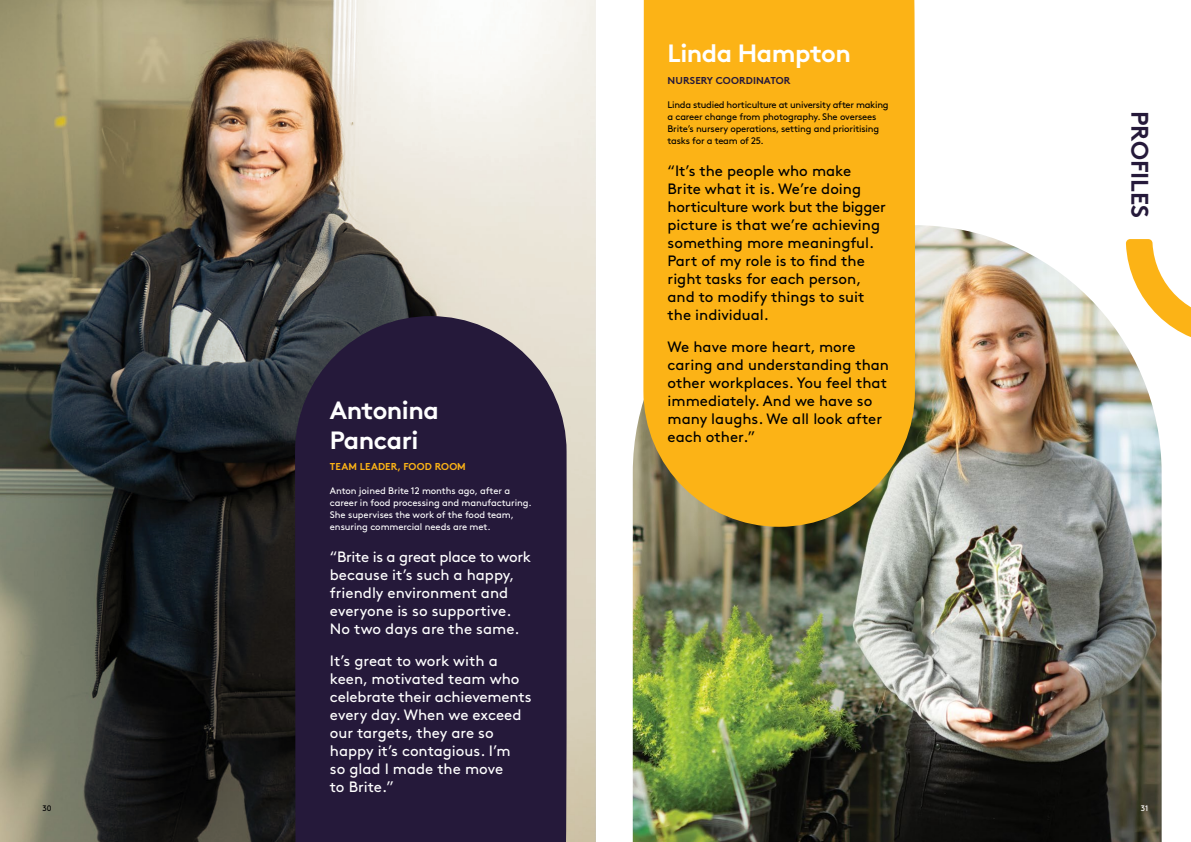
<style>
.page{position:relative;width:1191px;height:842px;background:#fff}
.page>*{position:absolute;margin:0;border:0;box-sizing:border-box;transform-origin:0 0}
.t1{font:700 25px/30px "Brown";letter-spacing:-.02em;color:#fff}
.t2{font:700 24px "Brown";color:#25193a}
.t3{font:15px/18px "Brown";color:#000}
.t4{font:15px/18px "Brown";color:#fff}
.t5{font:700 10px "Brown";letter-spacing:.005em;color:#fcb316}
.t6{font:700 10px "Brown";letter-spacing:.005em;color:#25193a}
.t7{font:9.5px/12px "Brown";letter-spacing:-.02em;color:#000}
.t8{font:9.5px/12px "Brown";letter-spacing:-.01em;color:#fff}
.t9{font:8px "Brown";color:#000}
.t10{font:8px "Brown";color:#fff}
</style>
<div class="page">
<img style="left:633px;top:225px;width:528px;height:617px">
<img style="left:0;top:0;width:596px;height:842px">
<svg style="left:294px;top:316px;width:273px;height:526px;background:#2a1f3d"></svg>
<svg style="left:642px;top:0;width:273px;height:527px;background:#f5b21f"></svg>
<svg style="left:1125px;top:239px;width:66px;height:106px"></svg>
<h1 class="t1" style="left:330px;top:393px;width:110px">Antonina<br>Pancari</h1>
<p class="t5" style="left:330px;top:459px;width:137px">TEAM LEADER, FOOD ROOM</p>
<p class="t8" style="left:330px;top:483px;width:203px">Anton joined Brite 12 months ago, after a career in food processing and manufacturing.<br>She supervises the work of the food team, ensuring commercial needs are met.</p>
<p class="t4" style="left:330px;top:546px;width:203px">“Brite is a great place to work because it’s such a happy, friendly environment and everyone is so supportive.<br>No two days are the same.</p>
<p class="t4" style="left:330px;top:650px;width:203px">It’s great to work with a keen, motivated team who celebrate their achievements every day. When we exceed our targets, they are so happy it’s contagious. I’m<br>so glad I made the move<br>to Brite.”</p>
<h1 class="t1" style="left:667px;top:36px;width:185px">Linda Hampton</h1>
<p class="t6" style="left:667px;top:73px;width:124px">NURSERY COORDINATOR</p>
<p class="t7" style="left:667px;top:98px;width:222px">Linda studied horticulture at university after making a career change from photography. She oversees Brite’s nursery operations, setting and prioritising tasks for a team of 25.</p>
<p class="t3" style="left:667px;top:160px;width:220px">“It’s the people who make<br>Brite what it is. We’re doing horticulture work but the bigger picture is that we’re achieving something more meaningful.<br>Part of my role is to find the right tasks for each person, and to modify things to suit the individual.</p>
<p class="t3" style="left:667px;top:337px;width:223px">We have more heart, more caring and understanding than other workplaces. You feel that immediately. And we have so many laughs. We all look after each other.”</p>
<h2 class="t2" style="left:1159px;top:111px;width:109px;rotate:90deg">PROFILES</h2>
<p class="t9" style="left:43px;top:802px;width:11px">30</p>
<p class="t10" style="left:1140px;top:802px;width:9px">31</p>
</div>
